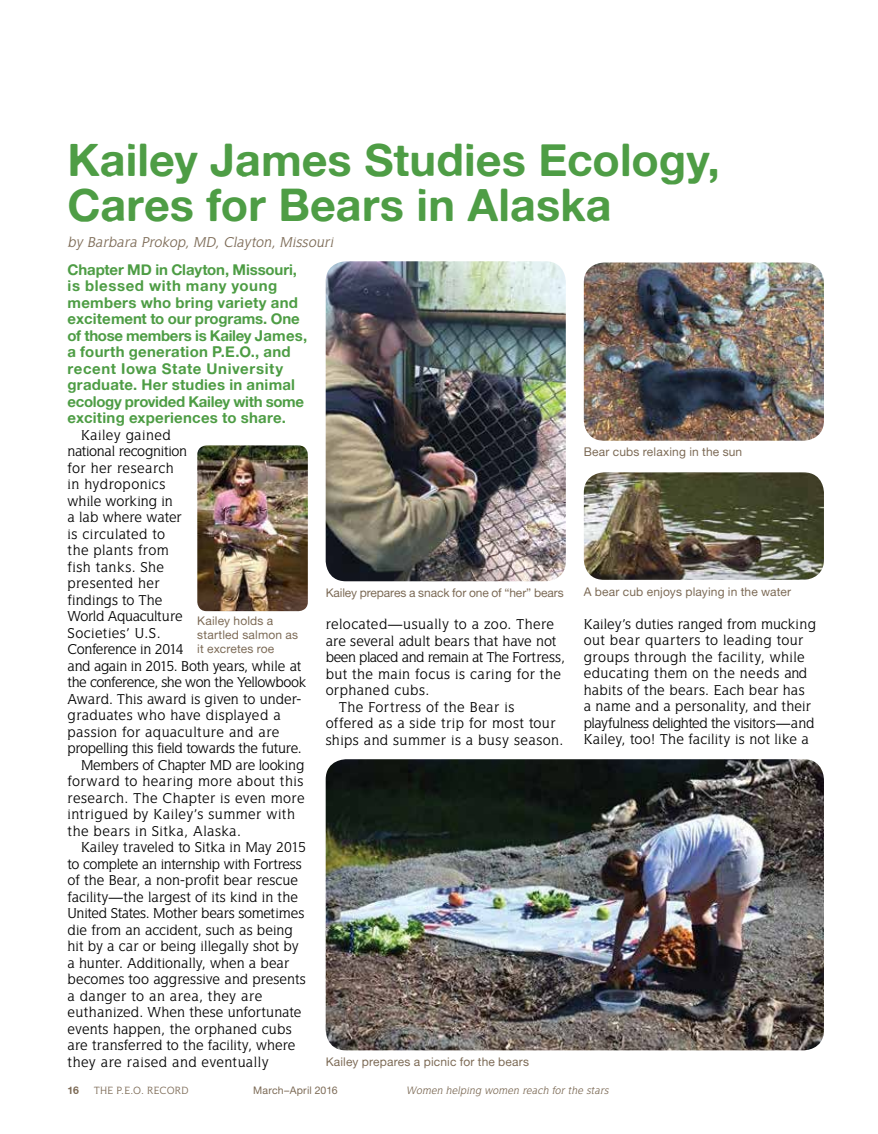
<style>
.page{position:relative;width:878px;height:1134px;background:#fff}
.page>*{position:absolute;margin:0;border:0;box-sizing:border-box;transform-origin:0 0}
.t1{font:45px/45px "Alte Haas Grotesk Bold";color:#4e9d45}
.t2{font:15px/16.5px "Alte Haas Grotesk Bold";letter-spacing:.015em;color:#4e9d45}
.t3{font:14.25px/16.5px "Wellrock Slab";letter-spacing:.01em;color:#000}
.t4{font:14.25px "Wellrock Slab";letter-spacing:-.025em;color:#000}
.t5{font:14.25px "Wellrock Slab";letter-spacing:.03em;color:#000}
.t6{font:14.25px "Wellrock Slab";letter-spacing:.035em;color:#000}
.t7{font:italic 14.25px "Wellrock Slab";color:#7c6a55}
.t8{font:14.25px "Wellrock Slab";letter-spacing:-.035em;color:#000}
.t9{font:14.25px "Wellrock Slab";letter-spacing:-.03em;color:#000}
.t10{font:14.25px "Wellrock Slab";letter-spacing:-.02em;color:#000}
.t11{font:12px/14.2px "Alte Haas Grotesk";letter-spacing:.01em;color:#7c6a55}
.t12{font:12px "Alte Haas Grotesk";letter-spacing:-.01em;color:#7c6a55}
.t13{font:italic 10.5px "Wellrock Slab";color:#7c6a55}
.t14{font:10.5px "Wellrock Slab";letter-spacing:.025em;color:#7c6a55}
.t15{font:10.5px "Alte Haas Grotesk";letter-spacing:.015em;color:#7c6a55}
.t16{font:10.5px "Alte Haas Grotesk Bold";color:#7c6a55}
</style>
<div class="page">
<img style="left:197px;top:445px;width:111px;height:166px">
<img style="left:326px;top:759px;width:498px;height:291px">
<img style="left:326px;top:261px;width:240px;height:320px">
<img style="left:584px;top:262px;width:240px;height:179px">
<img style="left:584px;top:472px;width:240px;height:108px">
<h1 class="t1" style="left:68px;top:137px;width:654px">Kailey James Studies Ecology,<br>Cares for Bears in Alaska</h1>
<p class="t7" style="left:68px;top:234px;width:270px">by Barbara Prokop, MD, Clayton, Missouri</p>
<p class="t2" style="left:68px;top:261px;width:241px">Chapter MD in Clayton, Missouri, is blessed with many young members who bring variety and excitement to our programs. One of those members is Kailey James, a fourth generation P.E.O., and recent Iowa State University graduate. Her studies in animal ecology provided Kailey with some exciting experiences to share.</p>
<p class="t5" style="left:81px;top:426px;width:91px">Kailey gained</p>
<p class="t4" style="left:68px;top:443px;width:121px">national recognition</p>
<p class="t3" style="left:68px;top:459px;width:108px">for her research</p>
<p class="t3" style="left:68px;top:476px;width:99px">in hydroponics</p>
<p class="t3" style="left:68px;top:492px;width:107px">while working in</p>
<p class="t3" style="left:68px;top:509px;width:116px">a lab where water</p>
<p class="t6" style="left:68px;top:525px;width:99px">is circulated to</p>
<p class="t3" style="left:68px;top:542px;width:103px">the plants from</p>
<p class="t6" style="left:68px;top:558px;width:98px">fish tanks. She</p>
<p class="t3" style="left:68px;top:575px;width:94px">presented her</p>
<p class="t3" style="left:68px;top:591px;width:96px">findings to The</p>
<p class="t4" style="left:68px;top:608px;width:117px">World Aquaculture</p>
<p class="t6" style="left:68px;top:624px;width:95px">Societies’ U.S.</p>
<p class="t4" style="left:68px;top:641px;width:118px">Conference in 2014</p>
<p class="t10" style="left:68px;top:657px;width:235px">and again in 2015. Both years, while at</p>
<p class="t8" style="left:68px;top:674px;width:240px">the conference, she won the Yellowbook</p>
<p class="t3" style="left:68px;top:690px;width:235px">Award. This award is given to under-</p>
<p class="t3" style="left:68px;top:707px;width:214px">graduates who have displayed a</p>
<p class="t3" style="left:68px;top:723px;width:213px">passion for aquaculture and are</p>
<p class="t4" style="left:68px;top:740px;width:235px">propelling this field towards the future.</p>
<p class="t4" style="left:81px;top:756px;width:225px">Members of Chapter MD are looking</p>
<p class="t3" style="left:68px;top:773px;width:237px">forward to hearing more about this</p>
<p class="t3" style="left:68px;top:789px;width:239px">research. The Chapter is even more</p>
<p class="t5" style="left:68px;top:806px;width:229px">intrigued by Kailey’s summer with</p>
<p class="t5" style="left:68px;top:822px;width:175px">the bears in Sitka, Alaska.</p>
<p class="t3" style="left:81px;top:839px;width:226px">Kailey traveled to Sitka in May 2015</p>
<p class="t4" style="left:67px;top:855px;width:235px">to complete an internship with Fortress</p>
<p class="t3" style="left:67px;top:872px;width:232px">of the Bear, a non-profit bear rescue</p>
<p class="t3" style="left:67px;top:888px;width:232px">facility—the largest of its kind in the</p>
<p class="t4" style="left:67px;top:905px;width:238px">United States. Mother bears sometimes</p>
<p class="t3" style="left:67px;top:921px;width:227px">die from an accident, such as being</p>
<p class="t3" style="left:67px;top:938px;width:233px">hit by a car or being illegally shot by</p>
<p class="t3" style="left:67px;top:954px;width:223px">a hunter. Additionally, when a bear</p>
<p class="t3" style="left:67px;top:971px;width:240px">becomes too aggressive and presents</p>
<p class="t3" style="left:67px;top:987px;width:196px">a danger to an area, they are</p>
<p class="t3" style="left:67px;top:1004px;width:235px">euthanized. When these unfortunate</p>
<p class="t3" style="left:67px;top:1020px;width:226px">events happen, the orphaned cubs</p>
<p class="t3" style="left:67px;top:1037px;width:229px">are transferred to the facility, where</p>
<p class="t5" style="left:67px;top:1053px;width:203px">they are raised and eventually</p>
<p class="t11" style="left:584px;top:444px;width:160px">Bear cubs relaxing in the sun</p>
<p class="t11" style="left:584px;top:585px;width:209px">A bear cub enjoys playing in the water</p>
<p class="t12" style="left:326px;top:585px;width:240px">Kailey prepares a snack for one of “her” bears</p>
<p class="t11" style="left:197px;top:613px;width:102px">Kailey holds a startled salmon as it excretes roe</p>
<p class="t3" style="left:583px;top:616px;width:234px">Kailey’s duties ranged from mucking out bear quarters to leading tour groups through the facility, while educating them on the needs and habits of the bears. Each bear has<br>a name and a personality, and their playfulness delighted the visitors—and Kailey, too! The facility is not like a</p>
<p class="t3" style="left:325px;top:616px;width:230px">relocated—usually to a zoo. There</p>
<p class="t3" style="left:325px;top:633px;width:232px">are several adult bears that have not</p>
<p class="t9" style="left:325px;top:649px;width:241px">been placed and remain at The Fortress,</p>
<p class="t5" style="left:325px;top:666px;width:237px">but the main focus is caring for the</p>
<p class="t6" style="left:325px;top:682px;width:105px">orphaned cubs.</p>
<p class="t6" style="left:339px;top:699px;width:177px">The Fortress of the Bear is</p>
<p class="t3" style="left:325px;top:715px;width:231px">offered as a side trip for most tour</p>
<p class="t5" style="left:325px;top:732px;width:239px">ships and summer is a busy season.</p>
<p class="t11" style="left:326px;top:1055px;width:205px">Kailey prepares a picnic for the bears</p>
<p class="t16" style="left:68px;top:1083px;width:13px">16</p>
<p class="t14" style="left:94px;top:1084px;width:96px">THE P.E.O. RECORD</p>
<p class="t15" style="left:253px;top:1084px;width:86px">March–April 2016</p>
<p class="t13" style="left:406px;top:1084px;width:206px">Women helping women reach for the stars</p>
</div>
